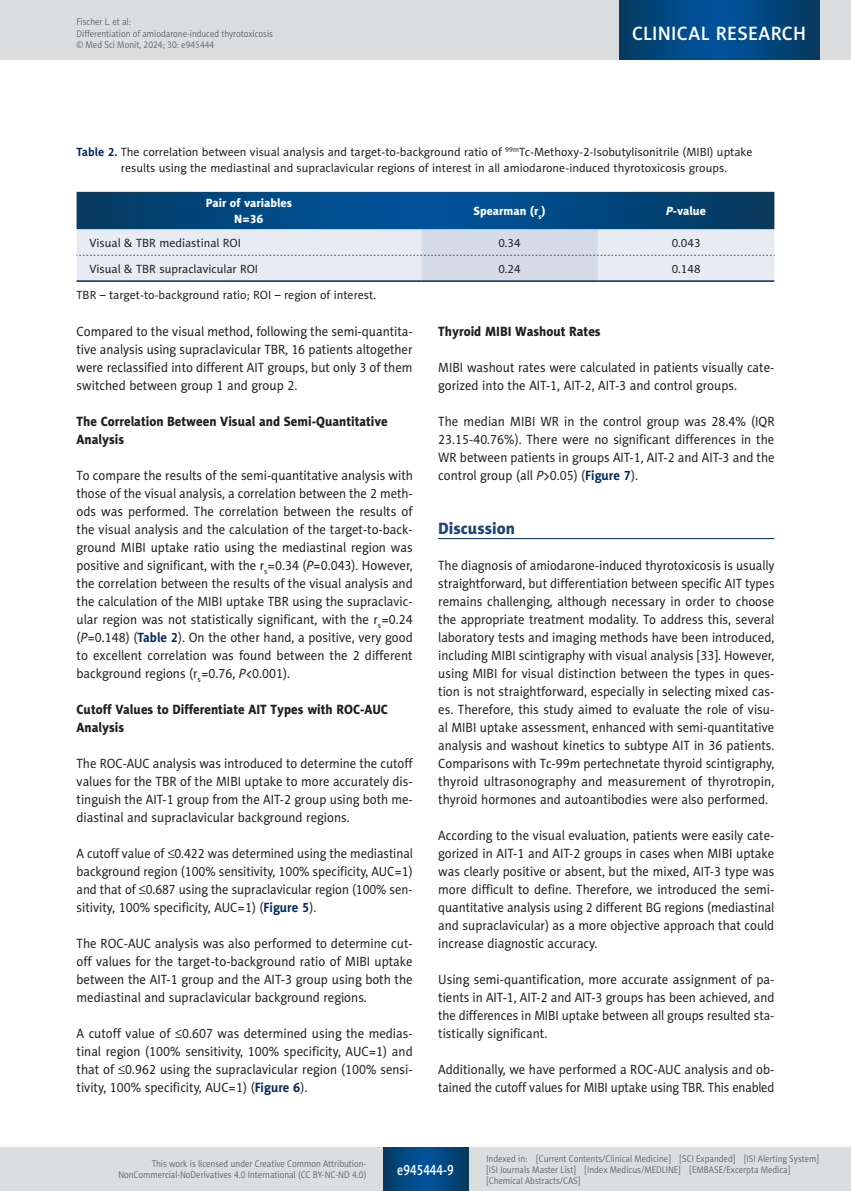
<style>
.page{position:relative;width:851px;height:1191px;background:#fff}
.page>*{position:absolute;margin:0;border:0;box-sizing:border-box;transform-origin:0 0}
.t1{font:19.5px "Naomi Sans EFN Medium";letter-spacing:.015em;color:#fff}
.MSM_Headline_1{font:16.5px "Naomi Sans EFN Heavy";color:#1a4574}
.t2{font:15px "Naomi Sans EFN Medium";color:#fff;scale:.8 1}
.MSM_Body{font:13.5px/18px "Naomi Sans EFN";color:#231f20;text-align:justify;scale:.95 1}
.MSM_Body-2{font:13.5px/18px "Naomi Sans EFN";color:#231f20;text-align:justify;scale:.94 1}
.MSM_Headline_2{font:13.5px/18px "Naomi Sans EFN Heavy";color:#231f20;scale:.95 1}
.MSM_Tabela_tytul{font:12px/15.8px "Naomi Sans EFN";color:#231f20}
.MSM_Tabela_zawartosc{font:12px "Naomi Sans EFN";color:#231f20}
.MSM_Table_podpis_dolny{font:12px "Naomi Sans EFN";color:#231f20}
.MSM_Tabela_Head{font:12px "Naomi Sans EFN Heavy";color:#fff}
.t3{font:9.75px/11.2px "Naomi Sans EFN Light";color:#57585a;scale:.9 1}
.s1{font-weight:700;color:#00295c}
.s2{font-style:italic}
.s3{font-family:"Standard Sym L"}
</style>
<div class="page">
<hr style="left:438px;top:538px;width:336px;height:1px;background:#00295c">
<svg style="left:77px;top:192px;width:697px;height:88px;background:#83a2bf"></svg>
<hr style="left:77px;top:280px;width:344px;height:2px;background:#00295c">
<hr style="left:421px;top:280px;width:176px;height:2px;background:#00295c">
<hr style="left:597px;top:280px;width:177px;height:2px;background:#00295c">
<div style="left:0;top:1148px;width:850px;height:43px;background:#dcdddf"></div>
<svg style="left:383px;top:1147px;width:85px;height:43px;background:#02477e"></svg>
<div style="left:0;top:0;width:850px;height:60px;background:#dcdddf"></div>
<svg style="left:619px;top:0;width:200px;height:60px;background:#02477e"></svg>
<p class="t3" style="left:77px;top:16px;width:220px">Fischer L. et al:<br>Differentiation of amiodarone-induced thyrotoxicosis © Med Sci Monit, 2024; 30: e945444</p>
<h1 class="t1" style="left:632px;top:22px;width:175px">CLINICAL RESEARCH</h1>
<p class="MSM_Tabela_tytul" style="left:121px;top:144px;width:633px;text-indent:-44px"><span class="s1">Table 2.</span> The correlation between visual analysis and target-to-background ratio of <sup>99m</sup>Tc-Methoxy-2-Isobutylisonitrile (MIBI) uptake results using the mediastinal and supraclavicular regions of interest in all amiodarone-induced thyrotoxicosis groups.</p>
<p class="MSM_Tabela_Head" style="left:206px;top:196px;width:88px">Pair of variables</p>
<p class="MSM_Tabela_Head" style="left:234px;top:212px;width:31px">N=36</p>
<p class="MSM_Tabela_Head" style="left:473px;top:204px;width:73px">Spearman (r<sub>s</sub>)</p>
<p class="MSM_Tabela_Head" style="left:666px;top:204px;width:41px"><span class="s2">P</span>-value</p>
<p class="MSM_Tabela_zawartosc" style="left:89px;top:236px;width:153px">Visual &amp; TBR mediastinal ROI</p>
<p class="MSM_Tabela_zawartosc" style="left:498px;top:236px;width:24px">0.34</p>
<p class="MSM_Tabela_zawartosc" style="left:671px;top:236px;width:30px">0.043</p>
<p class="MSM_Tabela_zawartosc" style="left:89px;top:261px;width:170px">Visual &amp; TBR supraclavicular ROI</p>
<p class="MSM_Tabela_zawartosc" style="left:498px;top:261px;width:24px">0.24</p>
<p class="MSM_Tabela_zawartosc" style="left:671px;top:261px;width:30px">0.148</p>
<p class="MSM_Table_podpis_dolny" style="left:77px;top:288px;width:301px">TBR – target-to-background ratio; ROI – region of interest.</p>
<p class="MSM_Body" style="left:77px;top:322px;width:355px">Compared to the visual method, following the semi-quantita&shy;tive analysis using supraclavicular TBR, 16 patients altogether were reclassified into different AIT groups, but only 3 of them switched between group 1 and group 2.</p>
<p class="MSM_Headline_2" style="left:77px;top:412px;width:329px">The Correlation Between Visual and Semi-Quantitative<br>Analysis</p>
<p class="MSM_Body" style="left:77px;top:466px;width:355px">To compare the results of the semi-quantitative analysis with those of the visual analysis, a correlation between the 2 meth&shy;ods was performed. The correlation between the results of the visual analysis and the calculation of the target-to-back&shy;ground MIBI uptake ratio using the mediastinal region was positive and significant, with the r<sub>s</sub>=0.34 (<span class="s2">P</span>=0.043). However, the correlation between the results of the visual analysis and the calculation of the MIBI uptake TBR using the supraclavic&shy;ular region was not statistically significant, with the r<sub>s</sub>=0.24 (<span class="s2">P</span>=0.148) (<span class="s1">Table 2</span>). On the other hand, a positive, very good to excellent correlation was found between the 2 different background regions (r<sub>s</sub>=0.76, <span class="s2">P</span>&lt;0.001).</p>
<p class="MSM_Headline_2" style="left:77px;top:700px;width:329px">Cutoff Values to Differentiate AIT Types with ROC-AUC<br>Analysis</p>
<p class="MSM_Body-2" style="left:77px;top:754px;width:359px">The ROC-AUC analysis was introduced to determine the cutoff values for the TBR of the MIBI uptake to more accurately dis&shy;tinguish the AIT-1 group from the AIT-2 group using both me&shy;diastinal and supraclavicular background regions.</p>
<p class="MSM_Body-2" style="left:77px;top:844px;width:359px">A cutoff value of <span class="s3">£</span>0.422 was determined using the mediastinal background region (100% sensitivity, 100% specificity, AUC=1) and that of <span class="s3">£</span>0.687 using the supraclavicular region (100% sen&shy;sitivity, 100% specificity, AUC=1) (<span class="s1">Figure 5</span>).</p>
<p class="MSM_Body" style="left:77px;top:934px;width:355px">The ROC-AUC analysis was also performed to determine cut&shy;off values for the target-to-background ratio of MIBI uptake between the AIT-1 group and the AIT-3 group using both the mediastinal and supraclavicular background regions.</p>
<p class="MSM_Body" style="left:77px;top:1024px;width:355px">A cutoff value of <span class="s3">£</span>0.607 was determined using the medias&shy;tinal region (100% sensitivity, 100% specificity, AUC=1) and that of <span class="s3">£</span>0.962 using the supraclavicular region (100% sensi&shy;tivity, 100% specificity, AUC=1) (<span class="s1">Figure 6</span>).</p>
<p class="MSM_Headline_2" style="left:438px;top:322px;width:172px">Thyroid MIBI Washout Rates</p>
<p class="MSM_Body" style="left:438px;top:358px;width:355px">MIBI washout rates were calculated in patients visually cate&shy;gorized into the AIT-1, AIT-2, AIT-3 and control groups.</p>
<p class="MSM_Body" style="left:438px;top:412px;width:355px">The median MIBI WR in the control group was 28.4% (IQR 23.15-40.76%). There were no significant differences in the WR between patients in groups AIT-1, AIT-2 and AIT-3 and the control group (all <span class="s2">P</span>&gt;0.05) (<span class="s1">Figure 7</span>).</p>
<p class="MSM_Headline_1" style="left:438px;top:518px;width:78px">Discussion</p>
<p class="MSM_Body-2" style="left:438px;top:556px;width:359px">The diagnosis of amiodarone-induced thyrotoxicosis is usually straightforward, but differentiation between specific AIT types remains challenging, although necessary in order to choose the appropriate treatment modality. To address this, several laboratory tests and imaging methods have been introduced, including MIBI scintigraphy with visual analysis [33]. However, using MIBI for visual distinction between the types in ques&shy;tion is not straightforward, especially in selecting mixed cas&shy;es. Therefore, this study aimed to evaluate the role of visu&shy;al MIBI uptake assessment, enhanced with semi-quantitative analysis and washout kinetics to subtype AIT in 36 patients.<br>Comparisons with Tc-99m pertechnetate thyroid scintigraphy, thyroid ultrasonography and measurement of thyrotropin, thyroid hormones and autoantibodies were also performed.</p>
<p class="MSM_Body" style="left:438px;top:826px;width:355px">According to the visual evaluation, patients were easily cate&shy;gorized in AIT-1 and AIT-2 groups in cases when MIBI uptake was clearly positive or absent, but the mixed, AIT-3 type was more difficult to define. Therefore, we introduced the semi&shy;quantitative analysis using 2 different BG regions (mediastinal and supraclavicular) as a more objective approach that could increase diagnostic accuracy.</p>
<p class="MSM_Body" style="left:438px;top:970px;width:355px">Using semi-quantification, more accurate assignment of pa&shy;tients in AIT-1, AIT-2 and AIT-3 groups has been achieved, and the differences in MIBI uptake between all groups resulted sta&shy;tistically significant.</p>
<p class="MSM_Body" style="left:438px;top:1060px;width:355px">Additionally, we have performed a ROC-AUC analysis and ob&shy;tained the cutoff values for MIBI uptake using TBR. This enabled</p>
<p class="t3" style="left:118px;top:1158px;width:277px;text-align:right">This work is licensed under Creative Common Attribution-<br>NonCommercial-NoDerivatives 4.0 International (CC BY-NC-ND 4.0)</p>
<p class="t2" style="left:397px;top:1160px;width:72px">e945444-9</p>
<p class="t3" style="left:486px;top:1152px;width:371px">Indexed in: [Current Contents/Clinical Medicine] [SCI Expanded] [ISI Alerting System] [ISI Journals Master List] [Index Medicus/MEDLINE] [EMBASE/Excerpta Medica] [Chemical Abstracts/CAS]</p>
</div>
